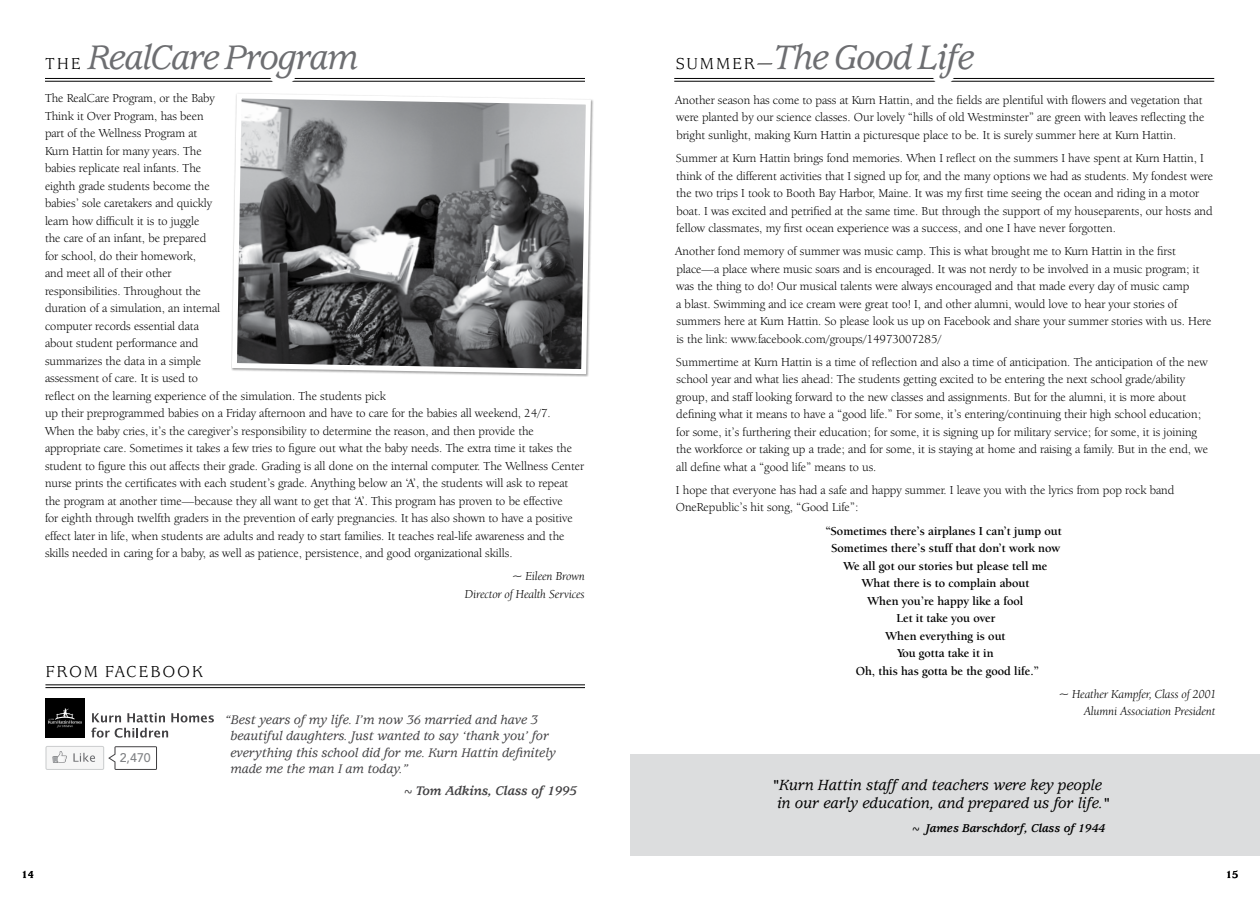
<style>
.page{position:relative;width:1260px;height:900px;background:#fff}
.page>*{position:absolute;margin:0;border:0;box-sizing:border-box;transform-origin:0 0}
.t1{font:italic 500 37.5px "AT Usherwood";letter-spacing:-.03em;color:#6d6e71}
.t2{font:17.5px "AT Usherwood";letter-spacing:.1em;color:#000}
.t3{font:italic 500 16.25px/17.5px "AT Usherwood";color:#000;text-align:center}
.t4{font:italic 500 13.75px/16.2px "AT Usherwood";color:#414042}
.t5{font:italic 700 13.75px "AT Usherwood";color:#414042}
.t6{font:12.5px/17.5px "Berkeley Oldstyle IT Cby BT";color:#000}
.t7{font:700 12.5px "Berkeley Oldstyle IT Cby BT";color:#000}
.t8{font:italic 12.5px/17.5px "Berkeley Oldstyle IT Cby BT";color:#000;text-align:right}
.t9{font:italic 700 12.5px "AT Usherwood";color:#000}
.t10{font:500 12.38px "Avenir";color:#808285}
.t11{font:700 11.25px "AT Usherwood";color:#000}
.s1{font-weight:400;font-style:normal;font-size:17.5px;color:#000}
</style>
<div class="page">
<div style="left:630px;top:754px;width:630px;height:102px;background:#dcddde"></div>
<hr style="left:45px;top:78px;width:540px;height:1px;background:#000">
<hr style="left:45px;top:81px;width:540px;height:1px;background:#000">
<div style="left:81px;top:38px;width:283px;height:47px;background:#fff"></div>
<svg style="left:231px;top:93px;width:362px;height:284px;background:#848586"></svg>
<div style="left:45px;top:698px;width:40px;height:40px;background:#000"></div>
<hr style="left:45px;top:685px;width:540px;height:1px;background:#000">
<hr style="left:45px;top:687px;width:540px;height:1px;background:#000">
<svg style="left:45px;top:746px;width:112px;height:24px"></svg>
<svg style="left:92px;top:713px;width:29px;height:9px"></svg>
<svg style="left:127px;top:713px;width:38px;height:9px"></svg>
<svg style="left:171px;top:713px;width:43px;height:9px"></svg>
<svg style="left:91px;top:728px;width:77px;height:10px"></svg>
<svg style="left:48px;top:708px;width:34px;height:20px"></svg>
<hr style="left:674px;top:78px;width:540px;height:1px;background:#000">
<hr style="left:674px;top:81px;width:540px;height:1px;background:#000">
<div style="left:770px;top:38px;width:210px;height:47px;background:#fff"></div>
<h1 class="t1" style="left:45px;top:37px;width:315px"><span class="s1">THE</span> RealCare Program</h1>
<p class="t6" style="left:45px;top:89px;width:541px">The RealCare Program, or the Baby<br>Think it Over Program, has been<br>part of the Wellness Program at<br>Kurn Hattin for many years. The<br>babies replicate real infants. The<br>eighth grade students become the<br>babies’ sole caretakers and quickly<br>learn how difficult it is to juggle<br>the care of an infant, be prepared<br>for school, do their homework,<br>and meet all of their other<br>responsibilities. Throughout the<br>duration of a simulation, an internal<br>computer records essential data<br>about student performance and<br>summarizes the data in a simple<br>assessment of care. It is used to<br>reflect on the learning experience of the simulation. The students pick<br>up their preprogrammed babies on a Friday afternoon and have to care for the babies all weekend, 24/7.<br>When the baby cries, it’s the caregiver’s responsibility to determine the reason, and then provide the appropriate care. Sometimes it takes a few tries to figure out what the baby needs. The extra time it takes the student to figure this out affects their grade. Grading is all done on the internal computer. The Wellness Center nurse prints the certificates with each student’s grade. Anything below an ‘A’, the students will ask to repeat the program at another time—because they all want to get that ‘A’. This program has proven to be effective<br>for eighth through twelfth graders in the prevention of early pregnancies. It has also shown to have a positive effect later in life, when students are adults and ready to start families. It teaches real-life awareness and the skills needed in caring for a baby, as well as patience, persistence, and good organizational skills.</p>
<p class="t8" style="left:465px;top:567px;width:122px">~ Eileen Brown<br>Director of Health Services</p>
<h2 class="t2" style="left:45px;top:662px;width:159px">FROM FACEBOOK</h2>
<p class="t10" style="left:120px;top:751px;width:33px">2,470</p>
<p class="t4" style="left:230px;top:712px;width:327px;text-indent:-5px">“Best years of my life. I’m now 36 married and have 3 beautiful daughters. Just wanted to say ‘thank you’ for everything this school did for me. Kurn Hattin definitely made me the man I am today.”</p>
<p class="t5" style="left:401px;top:783px;width:177px">~ Tom Adkins, Class of 1995</p>
<p class="t11" style="left:22px;top:869px;width:14px">14</p>
<h1 class="t1" style="left:676px;top:37px;width:300px"><span class="s1">SUMMER—</span>The Good Life</h1>
<p class="t6" style="left:675px;top:91px;width:531px">Another season has come to pass at Kurn Hattin, and the fields are plentiful with flowers and vegetation that were planted by our science classes. Our lovely “hills of old Westminster” are green with leaves reflecting the bright sunlight, making Kurn Hattin a picturesque place to be. It is surely summer here at Kurn Hattin.</p>
<p class="t6" style="left:676px;top:149px;width:538px">Summer at Kurn Hattin brings fond memories. When I reflect on the summers I have spent at Kurn Hattin, I think of the different activities that I signed up for, and the many options we had as students. My fondest were the two trips I took to Booth Bay Harbor, Maine. It was my first time seeing the ocean and riding in a motor boat. I was excited and petrified at the same time. But through the support of my houseparents, our hosts and fellow classmates, my first ocean experience was a success, and one I have never forgotten.</p>
<p class="t6" style="left:675px;top:242px;width:538px">Another fond memory of summer was music camp. This is what brought me to Kurn Hattin in the first place—a place where music soars and is encouraged. It was not nerdy to be involved in a music program; it was the thing to do! Our musical talents were always encouraged and that made every day of music camp<br>a blast. Swimming and ice cream were great too! I, and other alumni, would love to hear your stories of summers here at Kurn Hattin. So please look us up on Facebook and share your summer stories with us. Here is the link: www.facebook.com/groups/14973007285/</p>
<p class="t6" style="left:676px;top:353px;width:533px">Summertime at Kurn Hattin is a time of reflection and also a time of anticipation. The anticipation of the new school year and what lies ahead: The students getting excited to be entering the next school grade/ability group, and staff looking forward to the new classes and assignments. But for the alumni, it is more about defining what it means to have a “good life.” For some, it’s entering/continuing their high school education; for some, it’s furthering their education; for some, it is signing up for military service; for some, it is joining the workforce or taking up a trade; and for some, it is staying at home and raising a family. But in the end, we all define what a “good life” means to us.</p>
<p class="t6" style="left:676px;top:481px;width:500px">I hope that everyone has had a safe and happy summer. I leave you with the lyrics from pop rock band<br>OneRepublic’s hit song, “Good Life”:</p>
<p class="t7" style="left:825px;top:523px;width:238px">“Sometimes there’s airplanes I can’t jump out</p>
<p class="t7" style="left:832px;top:541px;width:230px">Sometimes there’s stuff that don’t work now</p>
<p class="t7" style="left:844px;top:558px;width:205px">We all got our stories but please tell me</p>
<p class="t7" style="left:862px;top:576px;width:169px">What there is to complain about</p>
<p class="t7" style="left:868px;top:593px;width:157px">When you’re happy like a fool</p>
<p class="t7" style="left:896px;top:611px;width:100px">Let it take you over</p>
<p class="t7" style="left:886px;top:628px;width:121px">When everything is out</p>
<p class="t7" style="left:897px;top:646px;width:98px">You gotta take it in</p>
<p class="t7" style="left:856px;top:663px;width:185px">Oh, this has gotta be the good life.”</p>
<p class="t8" style="left:1059px;top:685px;width:159px">~ Heather Kampfer, Class of 2001<br>Alumni Association President</p>
<h3 class="t3" style="left:772px;top:777px;width:339px">"Kurn Hattin staff and teachers were key people in our early education, and prepared us for life."</h3>
<p class="t9" style="left:910px;top:821px;width:197px">~ James Barschdorf, Class of 1944</p>
<p class="t11" style="left:1226px;top:869px;width:14px">15</p>
</div>
